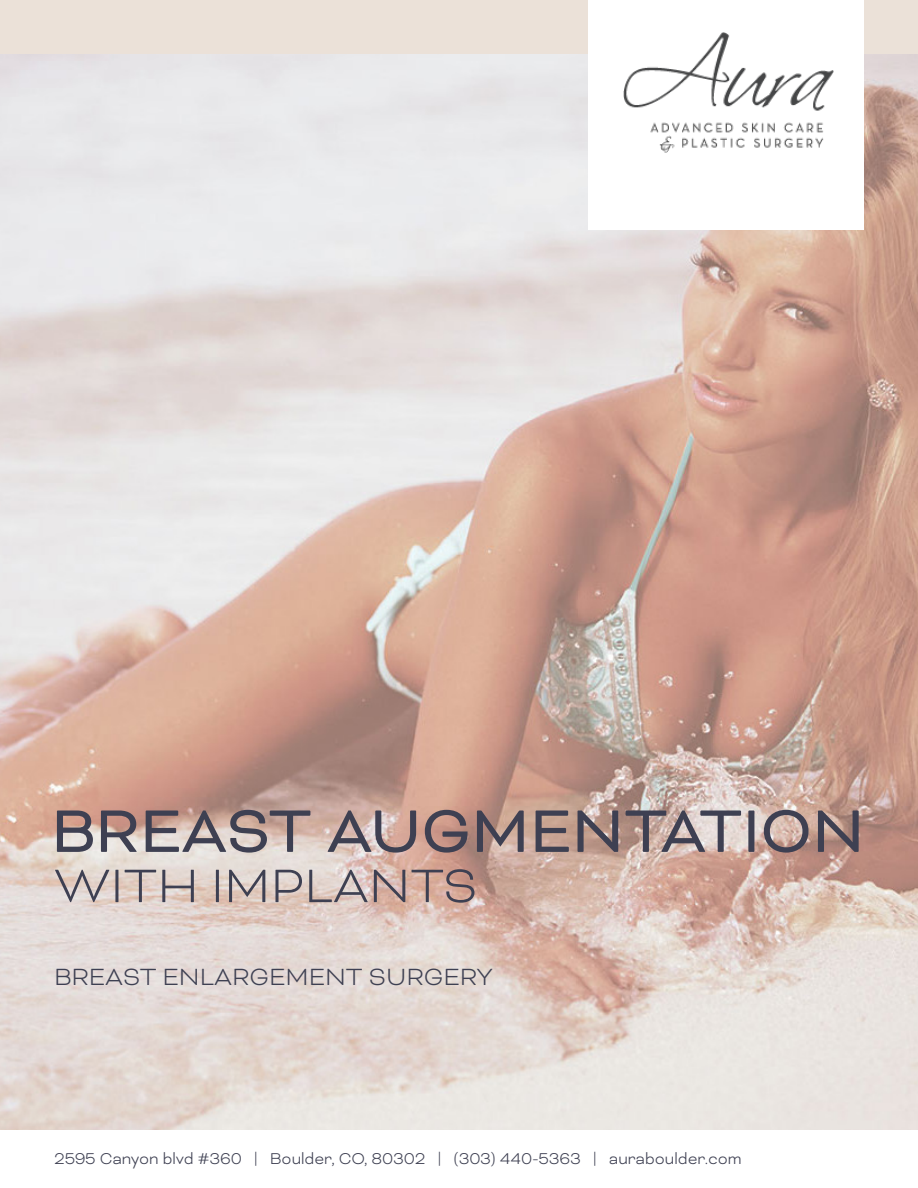
<style>
.page{position:relative;width:918px;height:1188px;background:#fff}
.page>*{position:absolute;margin:0;border:0;box-sizing:border-box;transform-origin:0 0}
.t1{font:69px "Bicyclette";color:#3e4052}
.t2{font:300 54px "Bicyclette";color:#3e4052}
.t3{font:300 27px "Bicyclette";color:#3e4052}
.t4{font:300 18px "Bicyclette";color:#3e4052}
.t5{font:18px "Bicyclette";color:#3e4052}
</style>
<div class="page">
<img style="left:0;top:54px;width:918px;height:1076px">
<div style="left:0;top:0;width:918px;height:54px;background:#ebe1d8"></div>
<div style="left:588px;top:0;width:275px;height:229px;background:#fff"></div>
<img style="left:624px;top:32px;width:210px;height:121px">
<p class="t1" style="left:51px;top:791px;width:815px">BREAST AUGMENTATION</p>
<p class="t2" style="left:54px;top:855px;width:425px">WITH IMPLANTS</p>
<p class="t3" style="left:54px;top:961px;width:440px">BREAST ENLARGEMENT SURGERY</p>
<p class="t4" style="left:54px;top:1148px;width:689px">2595 Canyon blvd #360 | Boulder, CO, 80302 | (303) 440-5363 | auraboulder.com</p>
<p class="t5" style="left:54px;top:1150px;width:167px">Breast Augmentation</p>
</div>
